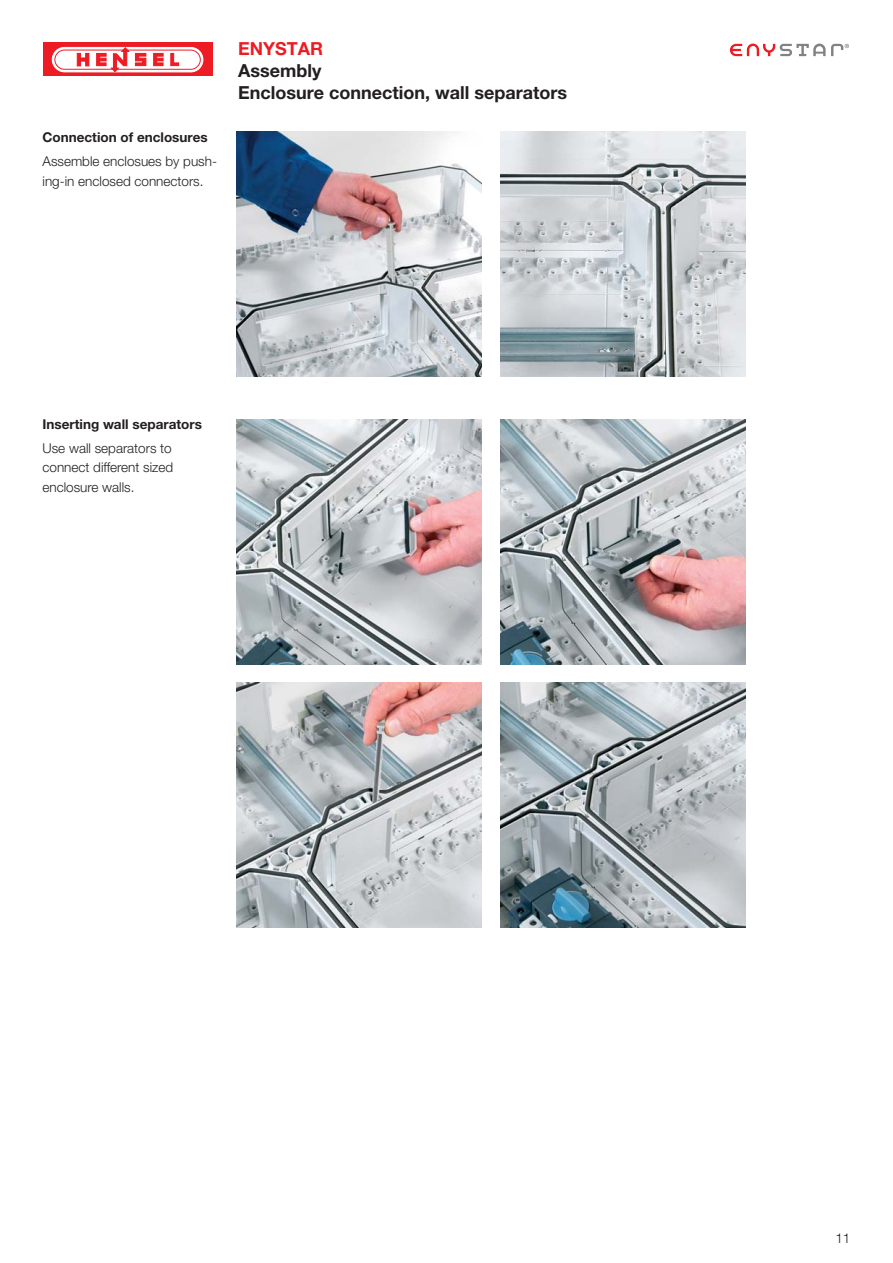
<style>
.page{position:relative;width:893px;height:1263px;background:#fff}
.page>*{position:absolute;margin:0;border:0;box-sizing:border-box;transform-origin:0 0}
.t1{font:700 18px/21.6px "Helvetica Neue LT Pro";color:#231f20}
.t2{font:700 18px "Helvetica Neue LT Pro";color:#ed1c24}
.t3{font:300 13.5px/19.5px "Helvetica Neue LT Pro";color:#231f20}
.t4{font:700 13.5px "Helvetica Neue LT Pro";color:#231f20}
</style>
<div class="page">
<div style="left:43px;top:43px;width:169px;height:33px;background:#ed1c24"></div>
<svg style="left:52px;top:47px;width:151px;height:25px"></svg>
<svg style="left:730px;top:44px;width:119px;height:12px"></svg>
<img style="left:237px;top:132px;width:245px;height:245px">
<img style="left:500px;top:132px;width:245px;height:245px">
<img style="left:237px;top:419px;width:245px;height:245px">
<img style="left:500px;top:419px;width:245px;height:245px">
<img style="left:237px;top:683px;width:245px;height:245px">
<img style="left:500px;top:683px;width:245px;height:245px">
<p class="t4" style="left:43px;top:133px;width:167px">Connection of enclosures</p>
<p class="t3" style="left:43px;top:153px;width:176px">Assemble enclosues by push&shy;ing-in enclosed connectors.</p>
<h1 class="t2" style="left:238px;top:43px;width:87px">ENYSTAR</h1>
<h1 class="t1" style="left:238px;top:62px;width:330px">Assembly<br>Enclosure connection, wall separators</h1>
<p class="t4" style="left:43px;top:419px;width:161px">Inserting wall separators</p>
<p class="t3" style="left:43px;top:440px;width:132px;text-align:justify">Use wall separators to connect different sized enclosure walls.</p>
<p class="t3" style="left:835px;top:1230px;width:17px">11</p>
</div>
